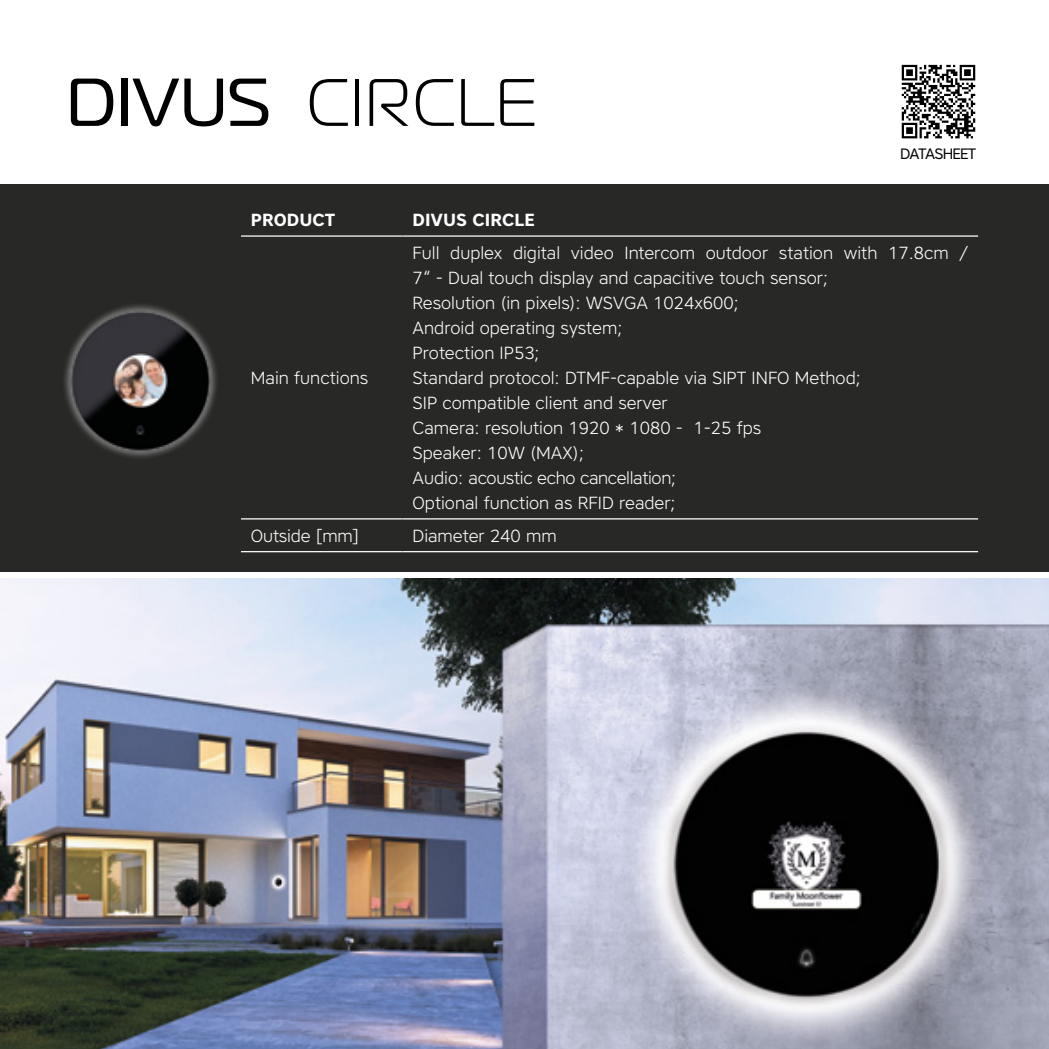
<style>
.page{position:relative;width:1049px;height:1049px;background:#fff}
.page>*{position:absolute;margin:0;border:0;box-sizing:border-box;transform-origin:0 0}
.t1{font:300 17.5px/25px "Core Sans A35";color:#fff}
.t2{font:700 17.5px "Core Sans A65";color:#fff}
.t3{font:15px "Core Sans A45";letter-spacing:-.05em;color:#000}
</style>
<div class="page">
<svg style="left:71px;top:79px;width:42px;height:47px"></svg>
<div style="left:121px;top:79px;width:6px;height:47px;background:#000"></div>
<svg style="left:132px;top:79px;width:91px;height:47px"></svg>
<svg style="left:230px;top:79px;width:38px;height:47px"></svg>
<svg style="left:310px;top:79px;width:38px;height:47px"></svg>
<hr style="left:355px;top:79px;width:4px;height:47px;background:#000">
<svg style="left:369px;top:79px;width:39px;height:47px"></svg>
<svg style="left:416px;top:79px;width:38px;height:47px"></svg>
<svg style="left:461px;top:79px;width:33px;height:47px"></svg>
<svg style="left:500px;top:79px;width:34px;height:47px"></svg>
<svg style="left:901px;top:64px;width:75px;height:75px"></svg>
<svg style="left:902px;top:65px;width:73px;height:73px"></svg>
<hr style="left:1048px;top:184px;width:1px;height:623px;background:#282827">
<div style="left:0;top:184px;width:1049px;height:387px;background:#282827"></div>
<img style="left:64px;top:304px;width:153px;height:154px">
<hr style="left:241px;top:235px;width:162px;height:2px;background:#fff">
<hr style="left:403px;top:235px;width:575px;height:2px;background:#fff">
<hr style="left:241px;top:518px;width:162px;height:1px;background:#fff">
<hr style="left:403px;top:518px;width:575px;height:1px;background:#fff">
<hr style="left:241px;top:551px;width:162px;height:1px;background:#fff">
<hr style="left:403px;top:551px;width:575px;height:1px;background:#fff">
<img style="left:0;top:579px;width:1049px;height:470px">
<p class="t2" style="left:251px;top:208px;width:86px">PRODUCT</p>
<p class="t2" style="left:413px;top:208px;width:124px">DIVUS CIRCLE</p>
<p class="t3" style="left:900px;top:144px;width:78px">DATASHEET</p>
<p class="t1" style="left:251px;top:365px;width:119px">Main functions</p>
<p class="t1" style="left:413px;top:240px;width:557px">Full duplex digital video Intercom outdoor station with 17.8cm / 7“ - Dual touch display and capacitive touch sensor;<br>Resolution (in pixels): WSVGA 1024x600;<br>Android operating system;<br>Protection IP53;<br>Standard protocol: DTMF-capable via SIPT INFO Method;<br>SIP compatible client and server<br>Camera: resolution 1920 * 1080 - 1-25 fps<br>Speaker: 10W (MAX);<br>Audio: acoustic echo cancellation;<br>Optional function as RFID reader;</p>
<p class="t1" style="left:251px;top:523px;width:110px">Outside [mm]</p>
<p class="t1" style="left:413px;top:523px;width:146px">Diameter 240 mm</p>
</div>
